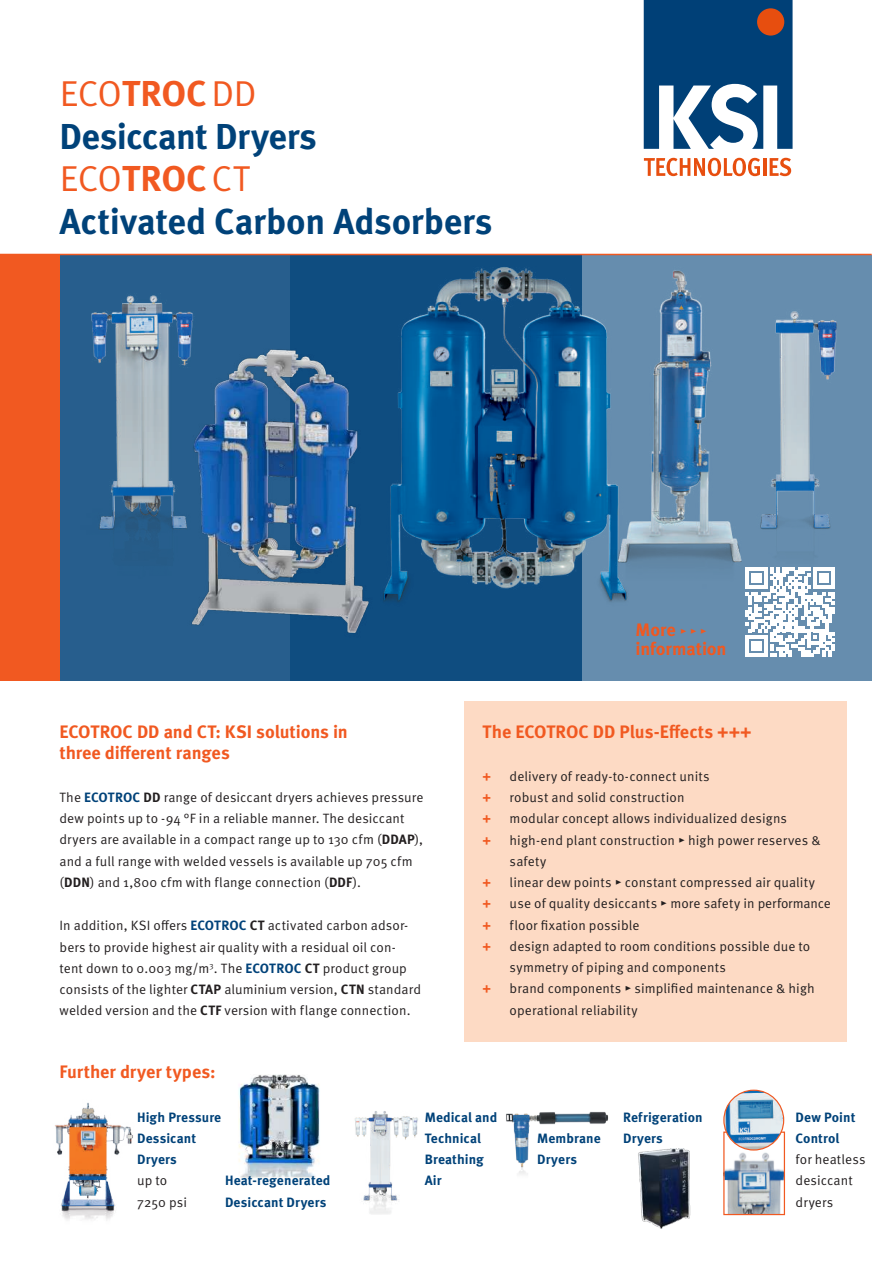
<style>
.page{position:relative;width:893px;height:1263px;background:#fff}
.page>*{position:absolute;margin:0;border:0;box-sizing:border-box;transform-origin:0 0}
.t1{font:700 36px "Meta OT";letter-spacing:-.01em;color:#004279}
.t2{font:36px "Meta OT";letter-spacing:-.015em;color:#f15921}
.t3{font:700 18px/21.3px "Meta OT";letter-spacing:-.005em;color:#f15921}
.t4{font:13.5px/21.3px "Meta OT";letter-spacing:.005em;color:#231f20}
.t5{font:700 13.5px/21.3px "Meta OT";letter-spacing:.005em;color:#004279}
.t6{font:700 13.5px "Meta OT";color:#f15921}
.s1{font-weight:700}
.s2{font-weight:400;font-size:13.5px}
.s3{font-weight:700;color:#004279}
</style>
<div class="page">
<div style="left:0;top:255px;width:581px;height:426px;background:#275e8d"></div>
<svg style="left:291px;top:255px;width:581px;height:426px;background:#47769d"></svg>
<div style="left:0;top:255px;width:60px;height:426px;background:#f15921"></div>
<hr style="left:0;top:254px;width:872px;height:1px;background:#f15921">
<div style="left:465px;top:702px;width:382px;height:340px;background:#fddac4"></div>
<img style="left:725px;top:1133px;width:58px;height:80px">
<div style="left:723px;top:1131px;width:62px;height:84px;border:1px solid #f15921"></div>
<img style="left:724px;top:1090px;width:60px;height:60px;border-radius:30px">
<div style="left:723px;top:1090px;width:61px;height:60px;border:1px solid #f15921;border-radius:50%"></div>
<img style="left:55px;top:1102px;width:78px;height:118px">
<img style="left:355px;top:1111px;width:63px;height:103px">
<img style="left:506px;top:1111px;width:103px;height:64px">
<svg style="left:746px;top:570px;width:89px;height:87px"></svg>
<img style="left:352px;top:253px;width:284px;height:401px">
<img style="left:91px;top:295px;width:102px;height:237px">
<img style="left:155px;top:332px;width:259px;height:335px">
<img style="left:754px;top:276px;width:118px;height:294px">
<img style="left:610px;top:253px;width:144px;height:340px">
<svg style="left:644px;top:0;width:148px;height:149px"></svg>
<div style="left:757px;top:8px;width:27px;height:28px;background:#e74e0f;border-radius:50%"></div>
<svg style="left:644px;top:158px;width:116px;height:18px"></svg>
<hr style="left:763px;top:158px;width:3px;height:18px;background:#e74e0f">
<svg style="left:770px;top:158px;width:21px;height:18px"></svg>
<img style="left:238px;top:1074px;width:82px;height:104px">
<img style="left:638px;top:1148px;width:53px;height:81px">
<h1 class="t2" style="left:60px;top:72px;width:199px">ECO<span class="s1">TROC</span>DD</h1>
<h1 class="t1" style="left:60px;top:114px;width:259px">Desiccant Dryers</h1>
<h1 class="t2" style="left:60px;top:157px;width:191px">ECO<span class="s1">TROC</span>CT</h1>
<h1 class="t1" style="left:60px;top:199px;width:435px">Activated Carbon Adsorbers</h1>
<h2 class="t3" style="left:636px;top:620px;width:93px;line-height:19.5px">More <span class="s2">▸ ▸ ▸ </span>information</h2>
<h2 class="t3" style="left:60px;top:721px;width:290px">ECOTROC DD and CT: KSI solutions in three different ranges</h2>
<h2 class="t3" style="left:483px;top:721px;width:271px">The ECOTROC DD Plus-Effects +++</h2>
<p class="t6" style="left:483px;top:767px;width:10px">+</p>
<p class="t4" style="left:510px;top:765px;width:202px">delivery of ready-to-connect units</p>
<p class="t6" style="left:483px;top:789px;width:10px">+</p>
<p class="t4" style="left:510px;top:787px;width:176px">robust and solid construction</p>
<p class="t6" style="left:483px;top:810px;width:10px">+</p>
<p class="t4" style="left:510px;top:808px;width:279px">modular concept allows individualized designs</p>
<p class="t6" style="left:483px;top:831px;width:10px">+</p>
<p class="t4" style="left:510px;top:829px;width:312px">high-end plant construction ▸ high power reserves &amp; safety</p>
<p class="t6" style="left:483px;top:874px;width:10px">+</p>
<p class="t4" style="left:510px;top:872px;width:307px">linear dew points ▸ constant compressed air quality</p>
<p class="t6" style="left:483px;top:895px;width:10px">+</p>
<p class="t4" style="left:510px;top:893px;width:323px">use of quality desiccants ▸ more safety in performance</p>
<p class="t6" style="left:483px;top:916px;width:10px">+</p>
<p class="t4" style="left:510px;top:914px;width:131px">floor fixation possible</p>
<p class="t6" style="left:483px;top:937px;width:10px">+</p>
<p class="t4" style="left:510px;top:936px;width:302px">design adapted to room conditions possible due to symmetry of piping and components</p>
<p class="t6" style="left:483px;top:980px;width:10px">+</p>
<p class="t4" style="left:510px;top:978px;width:307px">brand components ▸ simplified maintenance &amp; high operational reliability</p>
<p class="t4" style="left:60px;top:787px;width:365px">The <span class="s3">ECOTROC</span> <span class="s1">DD</span> range of desiccant dryers achieves pressure dew points up to -94 °F in a reliable manner. The desiccant dryers are available in a compact range up to 130 cfm (<span class="s1">DDAP</span>), and a full range with welded vessels is available up 705 cfm (<span class="s1">DDN</span>) and 1,800 cfm with flange connection (<span class="s1">DDF</span>).</p>
<p class="t4" style="left:60px;top:915px;width:363px">In addition, KSI offers <span class="s3">ECOTROC</span> <span class="s1">CT</span> activated carbon adsor&shy;bers to provide highest air quality with a residual oil con&shy;tent down to 0.003 mg/m<sup>3</sup>. The <span class="s3">ECOTROC</span> <span class="s1">CT</span> product group consists of the lighter <span class="s1">CTAP</span> aluminium version, <span class="s1">CTN</span> standard welded version and the <span class="s1">CTF</span> version with flange connection.</p>
<h2 class="t3" style="left:60px;top:1062px;width:157px">Further dryer types:</h2>
<p class="t5" style="left:137px;top:1106px;width:86px">High Pressure<br>Dessicant<br>Dryers</p>
<p class="t4" style="left:137px;top:1170px;width:51px">up to<br>7250 psi</p>
<p class="t5" style="left:225px;top:1170px;width:107px">Heat-regenerated<br>Desiccant Dryers</p>
<p class="t5" style="left:425px;top:1106px;width:74px">Medical and<br>Technical<br>Breathing<br>Air</p>
<p class="t5" style="left:537px;top:1128px;width:65px">Membrane<br>Dryers</p>
<p class="t5" style="left:623px;top:1106px;width:81px">Refrigeration<br>Dryers</p>
<p class="t5" style="left:796px;top:1106px;width:61px">Dew Point<br>Control</p>
<p class="t4" style="left:796px;top:1149px;width:71px">for heatless desiccant dryers</p>
</div>
